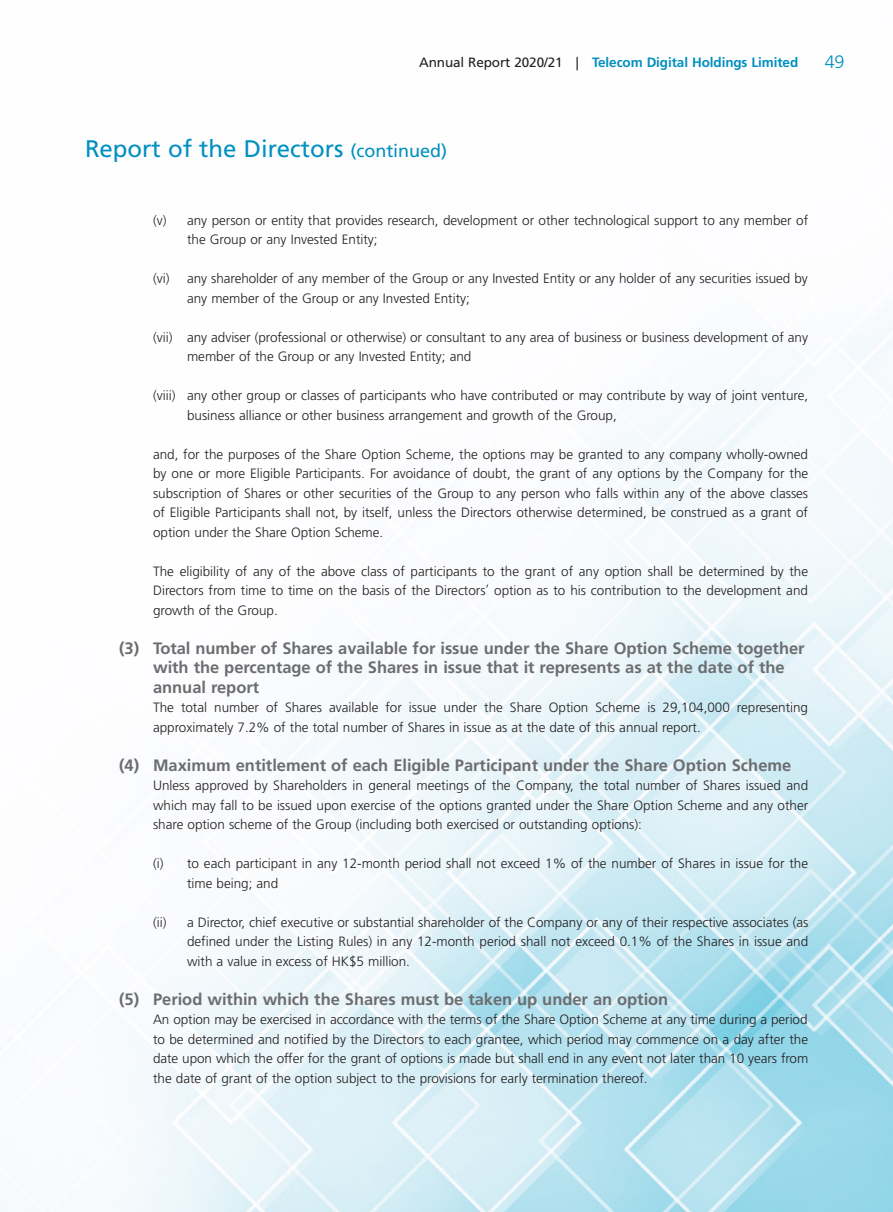
<style>
.page{position:relative;width:893px;height:1212px;background:#fff}
.page>*{position:absolute;margin:0;border:0;box-sizing:border-box;transform-origin:0 0}
.t1{font:24px "Frutiger LT Std";color:#0090c0}
.t2{font:300 18px "Frutiger LT Std";color:#0090c0}
.Heading_3{font:700 16.5px/19.5px "Frutiger LT Std";color:#6c6d70}
.Body_Text{font:300 13.5px/19.5px "Frutiger LT Std";color:#231f20}
.t3{font:700 13.5px "Frutiger LT Std";letter-spacing:-.005em;color:#0090c0}
.s1{font-weight:400;color:#231f20}
.s2{font-size:18px}
</style>
<div class="page">
<img style="left:0;top:319px;width:893px;height:893px">
<p class="t3" style="left:419px;top:54px;width:381px"><span class="s1">Annual Report 2020/21 |</span> Telecom Digital Holdings Limited</p>
<h2 class="t2" style="left:825px;top:51px;width:21px">49</h2>
<h1 class="t1" style="left:85px;top:135px;width:364px">Report of the Directors <span class="s2">(continued)</span></h1>
<p class="Body_Text" style="left:187px;top:210px;width:623px;text-indent:-34px">(v) any person or entity that provides research, development or other technological support to any member of the Group or any Invested Entity;</p>
<p class="Body_Text" style="left:153px;top:269px;width:18px">(vi)</p>
<p class="Body_Text" style="left:187px;top:269px;width:622px">any shareholder of any member of the Group or any Invested Entity or any holder of any securities issued by any member of the Group or any Invested Entity;</p>
<p class="Body_Text" style="left:187px;top:327px;width:622px;text-indent:-34px">(vii) any adviser (professional or otherwise) or consultant to any area of business or business development of any member of the Group or any Invested Entity; and</p>
<p class="Body_Text" style="left:187px;top:386px;width:623px;text-indent:-34px">(viii) any other group or classes of participants who have contributed or may contribute by way of joint venture, business alliance or other business arrangement and growth of the Group,</p>
<p class="Body_Text" style="left:153px;top:444px;width:657px;text-align:justify">and, for the purposes of the Share Option Scheme, the options may be granted to any company wholly-owned by one or more Eligible Participants. For avoidance of doubt, the grant of any options by the Company for the subscription of Shares or other securities of the Group to any person who falls within any of the above classes of Eligible Participants shall not, by itself, unless the Directors otherwise determined, be construed as a grant of option under the Share Option Scheme.</p>
<p class="Body_Text" style="left:153px;top:561px;width:657px;text-align:justify">The eligibility of any of the above class of participants to the grant of any option shall be determined by the Directors from time to time on the basis of the Directors’ option as to his contribution to the development and growth of the Group.</p>
<p class="Heading_3" style="left:153px;top:638px;width:653px;text-indent:-34px">(3) Total number of Shares available for issue under the Share Option Scheme together with the percentage of the Shares in issue that it represents as at the date of the annual report</p>
<p class="Body_Text" style="left:153px;top:698px;width:657px">The total number of Shares available for issue under the Share Option Scheme is 29,104,000 representing approximately 7.2% of the total number of Shares in issue as at the date of this annual report.</p>
<p class="Heading_3" style="left:119px;top:755px;width:674px">(4) Maximum entitlement of each Eligible Participant under the Share Option Scheme</p>
<p class="Body_Text" style="left:153px;top:776px;width:657px;text-align:justify">Unless approved by Shareholders in general meetings of the Company, the total number of Shares issued and which may fall to be issued upon exercise of the options granted under the Share Option Scheme and any other share option scheme of the Group (including both exercised or outstanding options):</p>
<p class="Body_Text" style="left:187px;top:854px;width:622px;text-indent:-34px">(i) to each participant in any 12-month period shall not exceed 1% of the number of Shares in issue for the time being; and</p>
<p class="Body_Text" style="left:153px;top:912px;width:15px">(ii)</p>
<p class="Body_Text" style="left:187px;top:912px;width:623px;text-align:justify">a Director, chief executive or substantial shareholder of the Company or any of their respective associates (as defined under the Listing Rules) in any 12-month period shall not exceed 0.1% of the Shares in issue and with a value in excess of HK$5 million.</p>
<p class="Heading_3" style="left:119px;top:989px;width:551px">(5) Period within which the Shares must be taken up under an option</p>
<p class="Body_Text" style="left:153px;top:1010px;width:657px;text-align:justify">An option may be exercised in accordance with the terms of the Share Option Scheme at any time during a period to be determined and notified by the Directors to each grantee, which period may commence on a day after the date upon which the offer for the grant of options is made but shall end in any event not later than 10 years from the date of grant of the option subject to the provisions for early termination thereof.</p>
</div>
